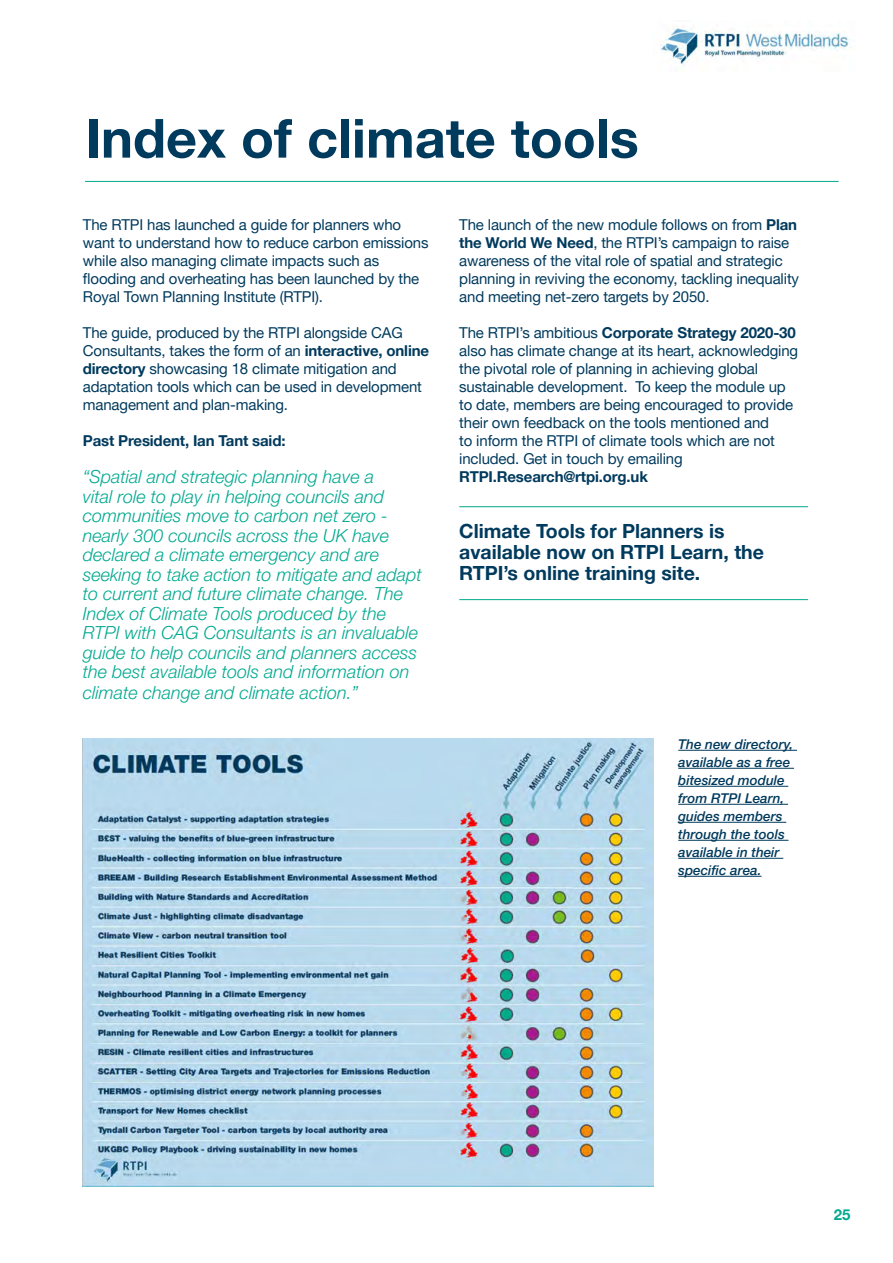
<style>
.page{position:relative;width:893px;height:1263px;background:#fff}
.page>*{position:absolute;margin:0;border:0;box-sizing:border-box;transform-origin:0 0}
.t1{font:700 54px "Helvetica Neue LT Pro";color:#003a5d}
.t2{font:700 19.5px/21px "Helvetica Neue LT Pro";color:#003a5d}
.t3{font:italic 300 18px/19.6px "Helvetica Neue LT Pro";color:#00a990}
.t4{font:15px/18px "Helvetica Neue LT Pro";letter-spacing:-.01em;color:#003a5d}
.t5{font:700 15px "Helvetica Neue LT Pro";letter-spacing:-.01em;color:#003a5d}
.t6{font:700 15px "Helvetica Neue LT Pro";color:#00a990}
.t7{font:italic 500 13.5px/18px "Helvetica Neue LT Pro";color:#003a5d}
.s1{font-weight:700}
</style>
<div class="page">
<img style="left:660px;top:27px;width:190px;height:44px">
<img style="left:83px;top:739px;width:571px;height:447px">
<hr style="left:85px;top:181px;width:754px;height:1px;background:#00a990">
<hr style="left:459px;top:506px;width:349px;height:1px;background:#00a990">
<hr style="left:459px;top:599px;width:349px;height:1px;background:#00a990">
<hr style="left:678px;top:750px;width:119px;height:1px;background:#003a5d">
<hr style="left:678px;top:768px;width:116px;height:1px;background:#003a5d">
<hr style="left:678px;top:786px;width:110px;height:1px;background:#003a5d">
<hr style="left:678px;top:804px;width:110px;height:1px;background:#003a5d">
<hr style="left:678px;top:822px;width:108px;height:1px;background:#003a5d">
<hr style="left:678px;top:840px;width:110px;height:1px;background:#003a5d">
<hr style="left:678px;top:858px;width:105px;height:1px;background:#003a5d">
<hr style="left:678px;top:876px;width:83px;height:1px;background:#003a5d">
<h1 class="t1" style="left:85px;top:105px;width:555px">Index of climate tools</h1>
<p class="t4" style="left:83px;top:215px;width:347px">The RTPI has launched a guide for planners who want to understand how to reduce carbon emissions while also managing climate impacts such as flooding and overheating has been launched by the Royal Town Planning Institute (RTPI).</p>
<p class="t4" style="left:83px;top:323px;width:348px">The guide, produced by the RTPI alongside CAG Consultants, takes the form of an <span class="s1">interactive, online directory</span> showcasing 18 climate mitigation and adaptation tools which can be used in development management and plan-making.</p>
<p class="t5" style="left:83px;top:431px;width:204px">Past President, Ian Tant said:</p>
<p class="t3" style="left:83px;top:467px;width:340px">“Spatial and strategic planning have a<br>vital role to play in helping councils and communities move to carbon net zero - nearly 300 councils across the UK have declared a climate emergency and are seeking to take action to mitigate and adapt to current and future climate change. The Index of Climate Tools produced by the RTPI with CAG Consultants is an invaluable guide to help councils and planners access the best available tools and information on climate change and climate action.”</p>
<p class="t4" style="left:459px;top:215px;width:341px">The launch of the new module follows on from <span class="s1">Plan the World We Need</span>, the RTPI’s campaign to raise awareness of the vital role of spatial and strategic planning in reviving the economy, tackling inequality and meeting net-zero targets by 2050.</p>
<p class="t4" style="left:459px;top:323px;width:340px">The RTPI’s ambitious <span class="s1">Corporate Strategy 2020-30 </span>also has climate change at its heart, acknowledging the pivotal role of planning in achieving global sustainable development. To keep the module up to date, members are being encouraged to provide their own feedback on the tools mentioned and<br>to inform the RTPI of climate tools which are not included. Get in touch by emailing</p>
<p class="t5" style="left:459px;top:467px;width:190px">RTPI.Research@rtpi.org.uk</p>
<h2 class="t2" style="left:459px;top:520px;width:306px">Climate Tools for Planners is available now on RTPI Learn, the<br>RTPI’s online training site.</h2>
<p class="t7" style="left:678px;top:735px;width:117px">The new directory, available as a free bitesized module from RTPI Learn, guides members through the tools available in their specific area.</p>
<p class="t6" style="left:834px;top:1206px;width:18px">25</p>
</div>
